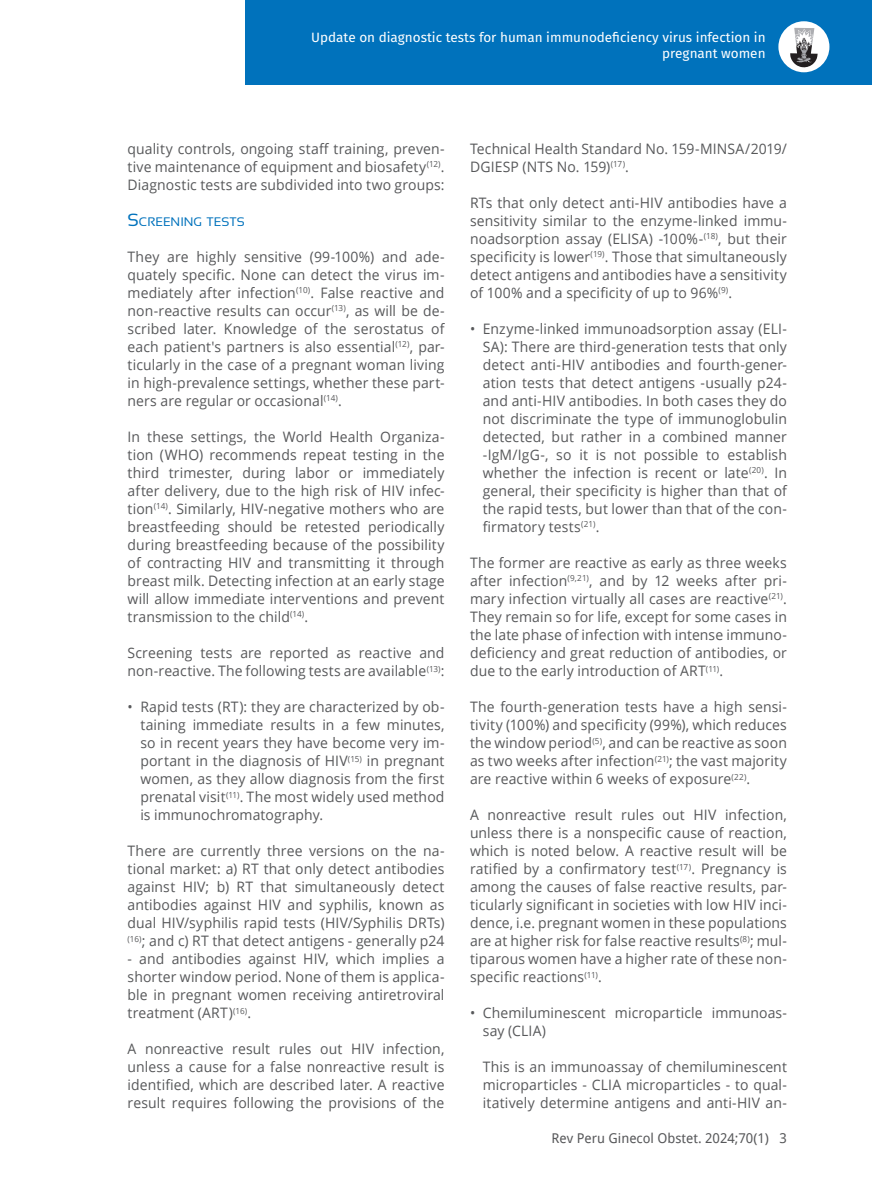
<style>
.page{position:relative;width:872px;height:1191px;background:#fff}
.page>*{position:absolute;margin:0;border:0;box-sizing:border-box;transform-origin:0 0}
.t1{font:14.4px/18px "Open Sans";letter-spacing:.01em;color:#57585a;text-align:justify}
.t2{font:13.5px/16.2px "Fira Sans";color:#fff;text-align:right}
.t3{font:13.5px "Droid Sans";color:#57585a}
.t4{font:12.3px "Sansation";color:#0072bc}
.s1{font-size:17.7px}
</style>
<div class="page">
<div style="left:246px;top:0;width:626px;height:85px;background:#0072bc"></div>
<div style="left:778px;top:21px;width:51px;height:51px;background:#fff;border-radius:50%"></div>
<svg style="left:790px;top:28px;width:28px;height:40px"></svg>
<p class="t2" style="left:311px;top:29px;width:456px">Update on diagnostic tests for human immunodeficiency virus infection in pregnant women</p>
<p class="t1" style="left:128px;top:139px;width:318px">quality controls, ongoing staff training, preven&shy;tive maintenance of equipment and biosafety<sup>(12)</sup>.<br>Diagnostic tests are subdivided into two groups:</p>
<p class="t4" style="left:128px;top:215px;width:117px"><span class="s1">S</span>CREENING TESTS</p>
<p class="t1" style="left:128px;top:247px;width:318px">They are highly sensitive (99-100%) and ade&shy;quately specific. None can detect the virus im&shy;mediately after infection<sup>(10)</sup>. False reactive and non-reactive results can occur<sup>(13)</sup>, as will be de&shy;scribed later. Knowledge of the serostatus of each patient's partners is also essential<sup>(12)</sup>, par&shy;ticularly in the case of a pregnant woman living in high-prevalence settings, whether these part&shy;ners are regular or occasional<sup>(14)</sup>.</p>
<p class="t1" style="left:128px;top:427px;width:318px">In these settings, the World Health Organiza&shy;tion (WHO) recommends repeat testing in the third trimester, during labor or immediately after delivery, due to the high risk of HIV infec&shy;tion<sup>(14)</sup>. Similarly, HIV-negative mothers who are breastfeeding should be retested periodically during breastfeeding because of the possibility of contracting HIV and transmitting it through breast milk. Detecting infection at an early stage will allow immediate interventions and prevent transmission to the child<sup>(14)</sup>.</p>
<p class="t1" style="left:128px;top:643px;width:318px">Screening tests are reported as reactive and non-reactive. The following tests are available<sup>(13)</sup>:</p>
<p class="t1" style="left:140px;top:697px;width:306px;text-indent:-13px">• Rapid tests (RT): they are characterized by ob&shy;taining immediate results in a few minutes, so in recent years they have become very im&shy;portant in the diagnosis of HIV<sup>(15)</sup> in pregnant women, as they allow diagnosis from the first prenatal visit<sup>(11)</sup>. The most widely used method is immunochromatography.</p>
<p class="t1" style="left:128px;top:841px;width:318px">There are currently three versions on the na&shy;tional market: a) RT that only detect antibodies against HIV; b) RT that simultaneously detect antibodies against HIV and syphilis, known as dual HIV/syphilis rapid tests (HIV/Syphilis DRTs) <sup>(16)</sup>; and c) RT that detect antigens - generally p24</p>
<p class="t1" style="left:128px;top:949px;width:318px">- and antibodies against HIV, which implies a shorter window period. None of them is applica&shy;ble in pregnant women receiving antiretroviral treatment (ART)<sup>(16)</sup>.</p>
<p class="t1" style="left:128px;top:1039px;width:318px">A nonreactive result rules out HIV infection, unless a cause for a false nonreactive result is identified, which are described later. A reactive result requires following the provisions of the</p>
<p class="t1" style="left:470px;top:139px;width:318px">Technical Health Standard No. 159-MINSA/2019/<br>DGIESP (NTS No. 159)<sup>(17)</sup>.</p>
<p class="t1" style="left:470px;top:193px;width:318px">RTs that only detect anti-HIV antibodies have a sensitivity similar to the enzyme-linked immu&shy;noadsorption assay (ELISA) -100%-<sup>(18)</sup>, but their specificity is lower<sup>(19)</sup>. Those that simultaneously detect antigens and antibodies have a sensitivity of 100% and a specificity of up to 96%<sup>(9)</sup>.</p>
<p class="t1" style="left:483px;top:319px;width:306px;text-indent:-13px">• Enzyme-linked immunoadsorption assay (ELI-SA): There are third-generation tests that only detect anti-HIV antibodies and fourth-gener&shy;ation tests that detect antigens -usually p24- and anti-HIV antibodies. In both cases they do not discriminate the type of immunoglobulin detected, but rather in a combined manner -IgM/IgG-, so it is not possible to establish whether the infection is recent or late<sup>(20)</sup>. In general, their specificity is higher than that of the rapid tests, but lower than that of the con&shy;firmatory tests<sup>(21)</sup>.</p>
<p class="t1" style="left:470px;top:553px;width:318px">The former are reactive as early as three weeks after infection<sup>(9,21)</sup>, and by 12 weeks after pri&shy;mary infection virtually all cases are reactive<sup>(21)</sup>.<br>They remain so for life, except for some cases in the late phase of infection with intense immuno&shy;deficiency and great reduction of antibodies, or due to the early introduction of ART<sup>(11)</sup>.</p>
<p class="t1" style="left:470px;top:697px;width:318px">The fourth-generation tests have a high sensi&shy;tivity (100%) and specificity (99%), which reduces the window period<sup>(5)</sup>, and can be reactive as soon as two weeks after infection<sup>(21)</sup>; the vast majority are reactive within 6 weeks of exposure<sup>(22)</sup>.</p>
<p class="t1" style="left:470px;top:805px;width:318px">A nonreactive result rules out HIV infection, unless there is a nonspecific cause of reaction, which is noted below. A reactive result will be ratified by a confirmatory test<sup>(17)</sup>. Pregnancy is among the causes of false reactive results, par&shy;ticularly significant in societies with low HIV inci&shy;dence, i.e. pregnant women in these populations are at higher risk for false reactive results<sup>(8)</sup>; mul&shy;tiparous women have a higher rate of these non&shy;specific reactions<sup>(11)</sup>.</p>
<p class="t1" style="left:483px;top:1003px;width:306px;text-indent:-13px">• Chemiluminescent microparticle immunoas&shy;say (CLIA)</p>
<p class="t1" style="left:483px;top:1057px;width:306px">This is an immunoassay of chemiluminescent microparticles - CLIA microparticles - to qual&shy;itatively determine antigens and anti-HIV an-</p>
<p class="t3" style="left:551px;top:1128px;width:237px">Rev Peru Ginecol Obstet. 2024;70(1) 3</p>
</div>
